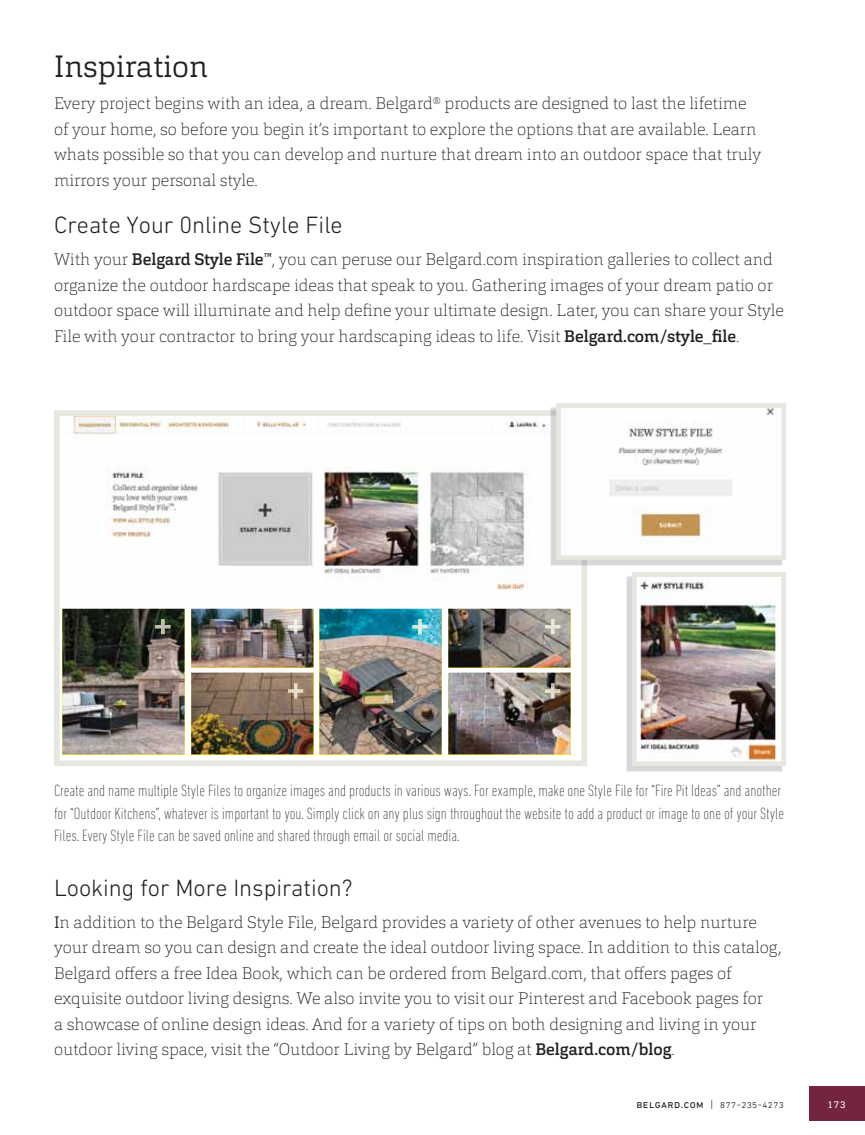
<style>
.page{position:relative;width:865px;height:1135px;background:#fff}
.page>*{position:absolute;margin:0;border:0;box-sizing:border-box;transform-origin:0 0}
.t1{font:300 30.3px "Cargan";color:#231f20}
.t2{font:300 24px "DIN Next W1 G";color:#231f20}
.t3{font:100 16.5px/25.5px "Cargan";color:#231f20}
.t4{font:200 condensed 16.5px/22.5px "DIN Next LT Pro";color:#231f20}
.t5{font:300 11.25px "DIN Next LT Pro";letter-spacing:.04em;color:#231f20}
.t6{font:9.75px "Cargan";color:#fff}
.s1{font-weight:500}
.s2{font-weight:300}
.s3{font-weight:400}
</style>
<div class="page">
<svg style="left:54px;top:410px;width:532px;height:355px"></svg>
<img style="left:62px;top:608px;width:122px;height:146px">
<img style="left:155px;top:619px;width:15px;height:15px">
<img style="left:319px;top:608px;width:122px;height:146px">
<img style="left:412px;top:619px;width:15px;height:15px">
<img style="left:191px;top:608px;width:122px;height:59px">
<img style="left:288px;top:619px;width:15px;height:15px">
<img style="left:448px;top:608px;width:122px;height:59px">
<img style="left:545px;top:619px;width:15px;height:15px">
<img style="left:191px;top:672px;width:122px;height:82px">
<img style="left:288px;top:683px;width:15px;height:15px">
<img style="left:448px;top:672px;width:122px;height:82px">
<img style="left:545px;top:683px;width:15px;height:15px">
<div style="left:809px;top:1085px;width:55px;height:35px;background:#75243d"></div>
<img style="left:550px;top:407px;width:232px;height:158px">
<img style="left:549px;top:410px;width:37px;height:155px">
<img style="left:562px;top:409px;width:217px;height:144px">
<div style="left:556px;top:403px;width:229px;height:156px;border:5px solid #e6e7df"></div>
<img style="left:626px;top:576px;width:156px;height:196px">
<div style="left:634px;top:574px;width:149px;height:189px;background:#fff"></div>
<img style="left:640px;top:581px;width:135px;height:178px">
<div style="left:631px;top:572px;width:154px;height:193px;border:5px solid #e6e7df"></div>
<h1 class="t1" style="left:54px;top:55px;width:155px">Inspiration</h1>
<p class="t3" style="left:54px;top:91px;width:708px">Every project begins with an idea, a dream. Belgard<sup>®</sup> products are designed to last the lifetime of your home, so before you begin it’s important to explore the options that are available. Learn whats possible so that you can develop and nurture that dream into an outdoor space that truly mirrors your personal style.</p>
<h2 class="t2" style="left:54px;top:216px;width:290px">Create Your 0nline Style File</h2>
<p class="t3" style="left:54px;top:248px;width:730px">With your <span class="s1">Belgard Style File</span><sup>™</sup>, you can peruse our Belgard.com inspiration galleries to collect and organize the outdoor hardscape ideas that speak to you. Gathering images of your dream patio or outdoor space will illuminate and help define your ultimate design. Later, you can share your Style File with your contractor to bring your hardscaping ideas to life. Visit <span class="s1">Belgard.com/style_file</span>.</p>
<p class="t4" style="left:54px;top:780px;width:731px">Create and name multiple Style Files to organize images and products in various ways. For example, make one Style File for “Fire Pit Ideas” and another for “Outdoor Kitchens”, whatever is important to you. Simply click on any plus sign throughout the website to add a product or image to one of your Style<br>Files. Every Style File can be saved online and shared through email or social media.</p>
<h2 class="t2" style="left:54px;top:878px;width:300px">Looking for More Inspiration?</h2>
<p class="t3" style="left:54px;top:909px;width:728px"><span class="s2">I</span>n addition to the Belgard Style File, Belgard provides a variety of other avenues to help nurture your dream so you can design and create the ideal outdoor living space. In addition to this catalog, Belgard offers a free Idea Book, which can be ordered from Belgard.com, that offers pages of exquisite outdoor living designs. We also invite you to visit our Pinterest and Facebook pages for<br>a showcase of online design ideas. And for a variety of tips on both designing and living in your outdoor living space, visit the “Outdoor Living by Belgard” blog at <span class="s1">Belgard.com/blog</span>.</p>
<p class="t5" style="left:636px;top:1099px;width:149px"><span class="s3">belgard.com</span> | 877-235-4273</p>
<p class="t6" style="left:826px;top:1098px;width:20px">173</p>
</div>
